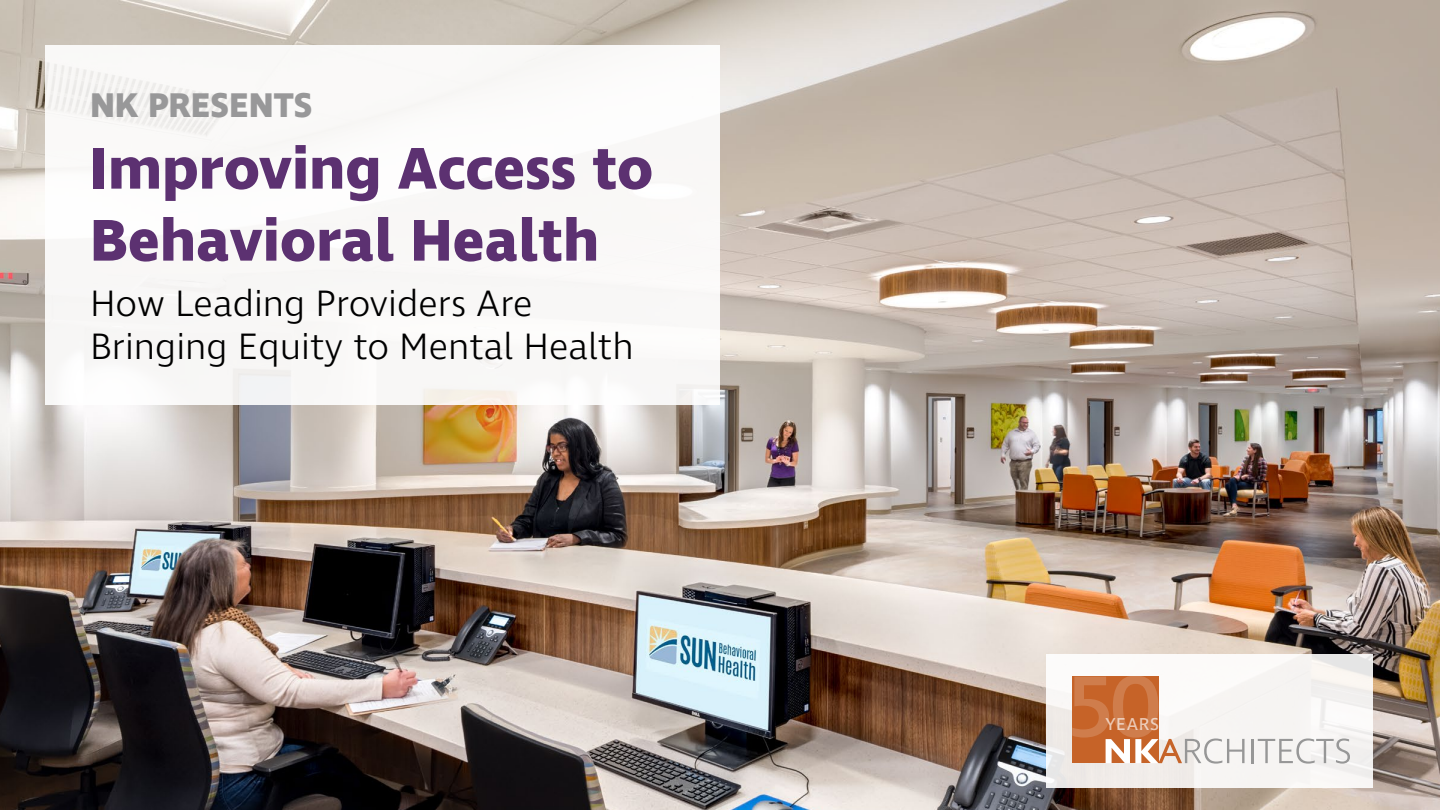
<style>
.page{position:relative;width:1440px;height:810px;background:#fff}
.page>*{position:absolute;margin:0;border:0;box-sizing:border-box;transform-origin:0 0}
.t1{font:700 60px/72px "Ingra";color:#5c3171}
.t2{font:300 37.5px/43.8px "Ingra";color:#000}
.t3{font:700 35px "Ingra";color:#989899}
.t4{font:17.5px "Ingra";letter-spacing:.04em;color:#fff}
</style>
<div class="page">
<img style="left:0;top:0;width:1440px;height:810px">
<svg style="left:1046px;top:654px;width:326px;height:134px;fill:#f6f4f2"></svg>
<div style="left:45px;top:45px;width:675px;height:360px;background:#f9f8f7"></div>
<hr style="left:1251px;top:739px;width:3px;height:24px;background:#979797">
<svg style="left:1258px;top:738px;width:92px;height:26px"></svg>
<svg style="left:1072px;top:677px;width:173px;height:87px"></svg>
<p class="t3" style="left:90px;top:83px;width:224px">NK PRESENTS</p>
<h1 class="t1" style="left:90px;top:135px;width:565px">Improving Access to<br>Behavioral Health</h1>
<p class="t2" style="left:90px;top:283px;width:545px">How Leading Providers Are<br>Bringing Equity to Mental Health</p>
<p class="t4" style="left:1105px;top:713px;width:55px">YEARS</p>
</div>
